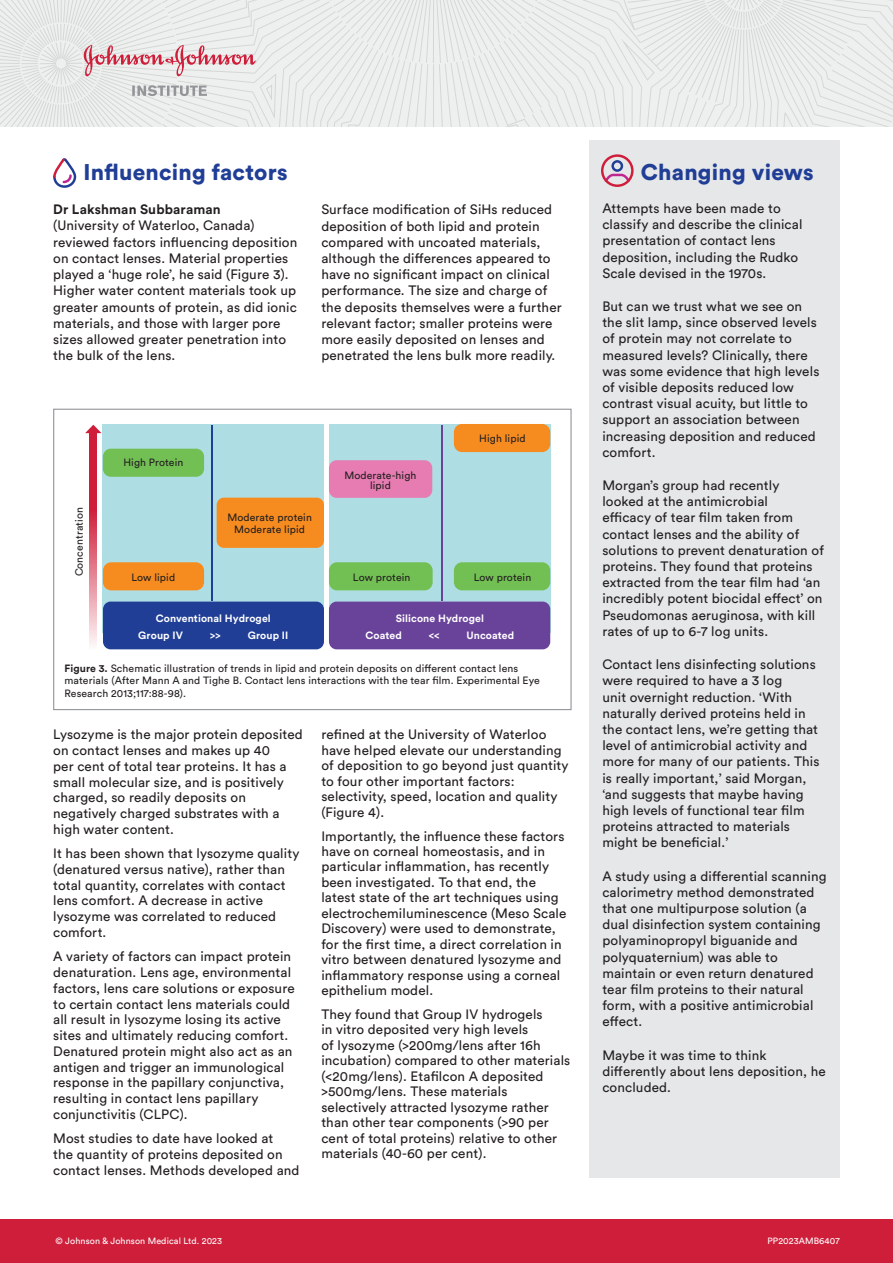
<style>
.page{position:relative;width:893px;height:1263px;background:#fff}
.page>*{position:absolute;margin:0;border:0;box-sizing:border-box;transform-origin:0 0}
.t1{font:900 22.5px "Circular Std";letter-spacing:.01em;color:#203e96}
.t2{font:13.5px/16.2px "Circular Std";letter-spacing:.01em;color:#231f20}
.t3{font:700 13.5px "Circular Std";letter-spacing:.01em;color:#231f20}
.t4{font:10.5px/12.6px "Circular Std";letter-spacing:.01em;color:#231f20;text-align:center}
.t5{font:700 10.5px/16.5px "Circular Std";letter-spacing:.01em;color:#fff}
.t6{font:9px "Circular Std";letter-spacing:.01em;color:#fff}
.s1{font-weight:700}
</style>
<div class="page">
<div style="left:0;top:1219px;width:893px;height:44px;background:#cf1e3a"></div>
<svg style="left:0;top:0;width:893px;height:127px;background:#e8e8e7"></svg>
<div style="left:590px;top:140px;width:250px;height:1038px;background:#e6e7e9"></div>
<div style="left:611px;top:160px;width:12px;height:12px;border:2px solid #203e96;border-radius:50%"></div>
<svg style="left:603px;top:173px;width:29px;height:11px"></svg>
<div style="left:601px;top:154px;width:33px;height:33px;border:2px solid #cf1e3a;border-radius:50%"></div>
<svg style="left:53px;top:158px;width:24px;height:30px"></svg>
<div style="left:329px;top:424px;width:221px;height:209px;background:#aedee4"></div>
<div style="left:103px;top:424px;width:221px;height:209px;background:#aedee4"></div>
<div style="left:329px;top:602px;width:221px;height:47px;background:#69439a;border-radius:8px"></div>
<div style="left:329px;top:562px;width:104px;height:28px;background:#72c054;border-radius:8px"></div>
<div style="left:329px;top:460px;width:103px;height:38px;background:#e67cb1;border-radius:8px"></div>
<div style="left:103px;top:562px;width:101px;height:28px;background:#f68c1f;border-radius:8px"></div>
<div style="left:103px;top:449px;width:101px;height:28px;background:#72c054;border-radius:8px"></div>
<div style="left:454px;top:424px;width:96px;height:28px;background:#f68c1f;border-radius:8px"></div>
<div style="left:454px;top:562px;width:96px;height:28px;background:#72c054;border-radius:8px"></div>
<div style="left:103px;top:602px;width:221px;height:47px;background:#203e96;border-radius:8px"></div>
<div style="left:217px;top:498px;width:107px;height:50px;background:#f68c1f;border-radius:7px"></div>
<svg style="left:90px;top:433px;width:7px;height:212px"></svg>
<svg style="left:85px;top:425px;width:17px;height:8px"></svg>
<hr style="left:441px;top:426px;width:1px;height:175px;background:#69439a">
<hr style="left:211px;top:426px;width:2px;height:175px;background:#203e96">
<div style="left:53px;top:409px;width:519px;height:301px;border:1px solid #939598"></div>
<h1 class="t1" style="left:83px;top:157px;width:206px">Influencing factors</h1>
<p class="t3" style="left:53px;top:201px;width:169px">Dr Lakshman Subbaraman</p>
<p class="t2" style="left:53px;top:217px;width:246px">(University of Waterloo, Canada) reviewed factors influencing deposition on contact lenses. Material properties played a ‘huge role’, he said (Figure 3).<br>Higher water content materials took up greater amounts of protein, as did ionic materials, and those with larger pore sizes allowed greater penetration into the bulk of the lens.</p>
<p class="t2" style="left:321px;top:201px;width:242px">Surface modification of SiHs reduced deposition of both lipid and protein compared with uncoated materials, although the differences appeared to have no significant impact on clinical performance. The size and charge of the deposits themselves were a further relevant factor; smaller proteins were more easily deposited on lenses and penetrated the lens bulk more readily.</p>
<p class="t4" style="left:123px;top:456px;width:61px">High Protein</p>
<p class="t4" style="left:344px;top:469px;width:74px;line-height:10.5px">Moderate-high lipid</p>
<p class="t4" style="left:479px;top:432px;width:48px">High lipid</p>
<p class="t4" style="left:73px;top:576px;width:71px;rotate:-90deg">Concentration</p>
<p class="t4" style="left:227px;top:511px;width:86px">Moderate protein<br>Moderate lipid</p>
<p class="t4" style="left:131px;top:570px;width:45px">Low lipid</p>
<p class="t4" style="left:353px;top:570px;width:59px">Low protein</p>
<p class="t4" style="left:474px;top:570px;width:59px">Low protein</p>
<p class="t5" style="left:138px;top:610px;width:134px;text-indent:18px">Conventional Hydrogel<br>Group IV</p>
<p class="t5" style="left:366px;top:610px;width:120px;text-indent:30px">Silicone Hydrogel<br>Coated</p>
<p class="t5" style="left:210px;top:626px;width:12px">&gt;&gt;</p>
<p class="t5" style="left:248px;top:626px;width:42px">Group II</p>
<p class="t5" style="left:429px;top:626px;width:12px">&lt;&lt;</p>
<p class="t5" style="left:467px;top:626px;width:49px">Uncoated</p>
<p class="t4" style="left:64px;top:662px;width:477px;text-align:left"><span class="s1">Figure 3.</span> Schematic illustration of trends in lipid and protein deposits on different contact lens materials (After Mann A and Tighe B. Contact lens interactions with the tear film. Experimental Eye<br>Research 2013;117:88-98).</p>
<p class="t2" style="left:53px;top:727px;width:251px;line-height:15.8px">Lysozyme is the major protein deposited on contact lenses and makes up 40<br>per cent of total tear proteins. It has a small molecular size, and is positively charged, so readily deposits on negatively charged substrates with a high water content.</p>
<p class="t2" style="left:53px;top:845px;width:248px;line-height:15.8px">It has been shown that lysozyme quality (denatured versus native), rather than total quantity, correlates with contact lens comfort. A decrease in active lysozyme was correlated to reduced comfort.</p>
<p class="t2" style="left:53px;top:948px;width:243px;line-height:15.8px">A variety of factors can impact protein denaturation. Lens age, environmental factors, lens care solutions or exposure to certain contact lens materials could all result in lysozyme losing its active sites and ultimately reducing comfort.<br>Denatured protein might also act as an antigen and trigger an immunological response in the papillary conjunctiva, resulting in contact lens papillary conjunctivitis (CLPC).</p>
<p class="t2" style="left:53px;top:1130px;width:248px;line-height:15.8px">Most studies to date have looked at<br>the quantity of proteins deposited on contact lenses. Methods developed and</p>
<p class="t2" style="left:321px;top:727px;width:249px;line-height:15.5px">refined at the University of Waterloo have helped elevate our understanding of deposition to go beyond just quantity to four other important factors: selectivity, speed, location and quality (Figure 4).</p>
<p class="t2" style="left:321px;top:828px;width:247px;line-height:15.5px">Importantly, the influence these factors have on corneal homeostasis, and in particular inflammation, has recently been investigated. To that end, the latest state of the art techniques using electrochemiluminescence (Meso Scale Discovery) were used to demonstrate, for the first time, a direct correlation in vitro between denatured lysozyme and inflammatory response using a corneal epithelium model.</p>
<p class="t2" style="left:321px;top:1006px;width:250px;line-height:15.5px">They found that Group IV hydrogels<br>in vitro deposited very high levels<br>of lysozyme (&gt;200mg/lens after 16h incubation) compared to other materials (&lt;20mg/lens). Etafilcon A deposited &gt;500mg/lens. These materials selectively attracted lysozyme rather than other tear components (&gt;90 per cent of total proteins) relative to other materials (40-60 per cent).</p>
<h1 class="t1" style="left:641px;top:157px;width:174px">Changing views</h1>
<p class="t2" style="left:602px;top:200px;width:202px">Attempts have been made to classify and describe the clinical presentation of contact lens deposition, including the Rudko<br>Scale devised in the 1970s.</p>
<p class="t2" style="left:602px;top:298px;width:219px">But can we trust what we see on the slit lamp, since observed levels of protein may not correlate to measured levels? Clinically, there was some evidence that high levels of visible deposits reduced low contrast visual acuity, but little to support an association between increasing deposition and reduced comfort.</p>
<p class="t2" style="left:602px;top:477px;width:223px">Morgan’s group had recently looked at the antimicrobial<br>efficacy of tear film taken from contact lenses and the ability of solutions to prevent denaturation of proteins. They found that proteins extracted from the tear film had ‘an incredibly potent biocidal effect’ on Pseudomonas aeruginosa, with kill rates of up to 6-7 log units.</p>
<p class="t2" style="left:602px;top:656px;width:219px">Contact lens disinfecting solutions were required to have a 3 log<br>unit overnight reduction. ‘With naturally derived proteins held in the contact lens, we’re getting that level of antimicrobial activity and more for many of our patients. This is really important,’ said Morgan, ‘and suggests that maybe having high levels of functional tear film proteins attracted to materials might be beneficial.’</p>
<p class="t2" style="left:602px;top:867px;width:226px">A study using a differential scanning calorimetry method demonstrated that one multipurpose solution (a dual disinfection system containing polyaminopropyl biguanide and polyquaternium) was able to maintain or even return denatured tear film proteins to their natural form, with a positive antimicrobial effect.</p>
<p class="t2" style="left:602px;top:1046px;width:225px">Maybe it was time to think differently about lens deposition, he concluded.</p>
<p class="t6" style="left:55px;top:1236px;width:168px">© Johnson &amp; Johnson Medical Ltd. 2023</p>
<p class="t6" style="left:767px;top:1236px;width:74px">PP2023AMB6407</p>
</div>
